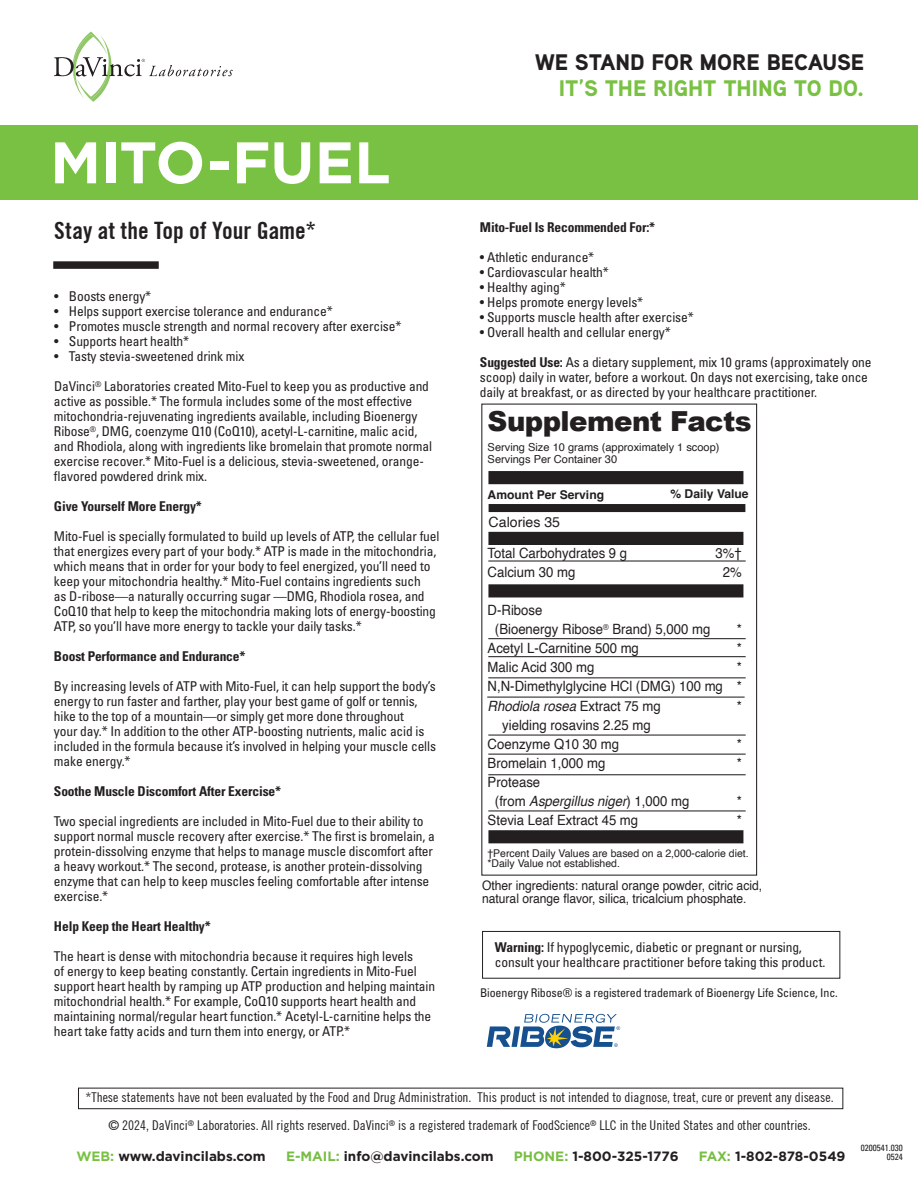
<style>
.page{position:relative;width:918px;height:1188px;background:#fff}
.page>*{position:absolute;margin:0;border:0;box-sizing:border-box;transform-origin:0 0}
.t1{font:700 58.5px "Gotham";letter-spacing:-.005em;color:#fff}
.t2{font:900 27.6px "Arial";letter-spacing:-.02em;color:#231f20}
.t3{font:700 condensed 24px "Trade Gothic No.20";color:#231f20}
.t4{font:900 22.5px "Aaux Next";color:#79c142}
.t5{font:900 22.5px "Aaux Next";color:#231f20}
.t6{font:14.1px/19px "Helvetica";color:#231f20;scale:.93 1}
.t7{font:14.1px "Helvetica";color:#231f20}
.t8{font:condensed 13.5px/15px "Univers LT Std";letter-spacing:-.01em;color:#231f20}
.t9{font:condensed 13.5px/28.3px "Trade Gothic No.18";color:#231f20;text-align:center}
.t10{font:700 condensed 13.5px "Univers LT Std";letter-spacing:-.01em;color:#231f20}
.t11{font:700 13.5px "Gotham";color:#231f20}
.t12{font:13.2px/13.2px "Helvetica";color:#231f20;scale:.92 1}
.t13{font:700 12.15px "Helvetica";color:#231f20}
.t14{font:condensed 12px "Univers LT Std";letter-spacing:-.01em;color:#231f20}
.t15{font:11.1px/12.8px "Helvetica";color:#231f20}
.t16{font:10.65px/10.6px "Helvetica";color:#231f20}
.t17{font:condensed 9px/9px "Univers LT Std";color:#231f20;text-align:right}
.s1{font-weight:700}
.s2{font-style:italic}
.s3{color:#79c142}
.s4{color:#77bd42}
</style>
<div class="page">
<div style="left:0;top:125px;width:918px;height:75px;background:#79c142"></div>
<div style="left:78px;top:1088px;width:765px;height:21px;border:1px solid #231f20"></div>
<div style="left:482px;top:931px;width:358px;height:48px;border:1px solid #231f20"></div>
<svg style="left:54px;top:32px;width:179px;height:70px"></svg>
<div style="left:53px;top:261px;width:106px;height:8px;background:#231f20"></div>
<div style="left:481px;top:404px;width:276px;height:472px;border:1px solid #231f20"></div>
<div style="left:495px;top:471px;width:242px;height:13px;background:#231f20"></div>
<div style="left:495px;top:532px;width:242px;height:13px;background:#231f20"></div>
<div style="left:493px;top:504px;width:248px;height:8px;background:#231f20"></div>
<hr style="left:488px;top:560px;width:258px;height:2px;background:#231f20">
<hr style="left:488px;top:735px;width:258px;height:1px;background:#231f20">
<hr style="left:487px;top:697px;width:258px;height:1px;background:#231f20">
<hr style="left:488px;top:638px;width:258px;height:1px;background:#231f20">
<hr style="left:488px;top:656px;width:258px;height:1px;background:#231f20">
<hr style="left:488px;top:677px;width:258px;height:1px;background:#231f20">
<hr style="left:488px;top:754px;width:258px;height:1px;background:#231f20">
<hr style="left:488px;top:810px;width:258px;height:1px;background:#231f20">
<hr style="left:488px;top:774px;width:258px;height:1px;background:#231f20">
<div style="left:495px;top:584px;width:242px;height:13px;background:#231f20"></div>
<div style="left:495px;top:830px;width:242px;height:13px;background:#231f20"></div>
<svg style="left:487px;top:1014px;width:133px;height:34px"></svg>
<h1 class="t1" style="left:50px;top:124px;width:342px">MITO-FUEL</h1>
<h3 class="t3" style="left:54px;top:216px;width:264px">Stay at the Top of Your Game*</h3>
<p class="t8" style="left:54px;top:289px;width:99px">• Boosts energy*</p>
<p class="t8" style="left:54px;top:304px;width:280px">• Helps support exercise tolerance and endurance*</p>
<p class="t8" style="left:54px;top:319px;width:349px">• Promotes muscle strength and normal recovery after exercise*</p>
<p class="t8" style="left:54px;top:334px;width:137px">• Supports heart health*</p>
<p class="t8" style="left:54px;top:349px;width:192px">• Tasty stevia-sweetened drink mix</p>
<p class="t8" style="left:54px;top:379px;width:380px">DaVinci<sup>®</sup> Laboratories created Mito-Fuel to keep you as productive and active as possible.* The formula includes some of the most effective mitochondria-rejuvenating ingredients available, including Bioenergy Ribose<sup>®</sup>, DMG, coenzyme Q10 (CoQ10), acetyl-L-carnitine, malic acid, and Rhodiola, along with ingredients like bromelain that promote normal exercise recover.* Mito-Fuel is a delicious, stevia-sweetened, orange&shy;flavored powdered drink mix.</p>
<p class="t10" style="left:54px;top:498px;width:149px">Give Yourself More Energy*</p>
<p class="t8" style="left:54px;top:529px;width:387px">Mito-Fuel is specially formulated to build up levels of ATP, the cellular fuel that energizes every part of your body.* ATP is made in the mitochondria, which means that in order for your body to feel energized, you’ll need to keep your mitochondria healthy.* Mito-Fuel contains ingredients such<br>as D-ribose—a naturally occurring sugar —DMG, Rhodiola rosea, and CoQ10 that help to keep the mitochondria making lots of energy-boosting ATP, so you’ll have more energy to tackle your daily tasks.*</p>
<p class="t10" style="left:54px;top:648px;width:193px">Boost Performance and Endurance*</p>
<p class="t8" style="left:54px;top:679px;width:384px">By increasing levels of ATP with Mito-Fuel, it can help support the body’s energy to run faster and farther, play your best game of golf or tennis, hike to the top of a mountain—or simply get more done throughout<br>your day.* In addition to the other ATP-boosting nutrients, malic acid is included in the formula because it’s involved in helping your muscle cells make energy.*</p>
<p class="t10" style="left:54px;top:783px;width:229px">Soothe Muscle Discomfort After Exercise*</p>
<p class="t8" style="left:54px;top:814px;width:383px">Two special ingredients are included in Mito-Fuel due to their ability to support normal muscle recovery after exercise.* The first is bromelain, a protein-dissolving enzyme that helps to manage muscle discomfort after a heavy workout.* The second, protease, is another protein-dissolving enzyme that can help to keep muscles feeling comfortable after intense exercise.*</p>
<p class="t10" style="left:54px;top:918px;width:158px">Help Keep the Heart Healthy*</p>
<p class="t8" style="left:54px;top:949px;width:383px">The heart is dense with mitochondria because it requires high levels<br>of energy to keep beating constantly. Certain ingredients in Mito-Fuel support heart health by ramping up ATP production and helping maintain mitochondrial health.* For example, CoQ10 supports heart health and maintaining normal/regular heart function.* Acetyl-L-carnitine helps the heart take fatty acids and turn them into energy, or ATP.*</p>
<h3 class="t5" style="left:535px;top:46px;width:331px">WE STAND FOR MORE BECAUSE</h3>
<h3 class="t4" style="left:559px;top:72px;width:307px">IT’S THE RIGHT THING TO DO.</h3>
<p class="t10" style="left:480px;top:218px;width:177px">Mito-Fuel Is Recommended For:*</p>
<p class="t8" style="left:480px;top:249px;width:116px">• Athletic endurance*</p>
<p class="t8" style="left:480px;top:264px;width:130px">• Cardiovascular health*</p>
<p class="t8" style="left:480px;top:279px;width:87px">• Healthy aging*</p>
<p class="t8" style="left:480px;top:294px;width:165px">• Helps promote energy levels*</p>
<p class="t8" style="left:480px;top:309px;width:215px">• Supports muscle health after exercise*</p>
<p class="t8" style="left:480px;top:324px;width:192px">• Overall health and cellular energy*</p>
<p class="t8" style="left:480px;top:354px;width:393px"><span class="s1">Suggested Use:</span> As a dietary supplement, mix 10 grams (approximately one scoop) daily in water, before a workout. On days not exercising, take once daily at breakfast, or as directed by your healthcare practitioner.</p>
<h2 class="t2" style="left:488px;top:401px;width:266px">Supplement Facts</h2>
<p class="t15" style="left:488px;top:441px;width:233px">Serving Size 10 grams (approximately 1 scoop)<br>Servings Per Container 30</p>
<p class="t13" style="left:488px;top:487px;width:118px">Amount Per Serving</p>
<p class="t13" style="left:671px;top:487px;width:80px">% Daily Value</p>
<p class="t7" style="left:489px;top:511px;width:73px">Calories 35</p>
<p class="t6" style="left:488px;top:544px;width:152px">Total Carbohydrates 9 g</p>
<p class="t6" style="left:716px;top:544px;width:30px">3%†</p>
<p class="t6" style="left:488px;top:563px;width:96px">Calcium 30 mg</p>
<p class="t6" style="left:723px;top:563px;width:22px">2%</p>
<p class="t6" style="left:495px;top:601px;width:233px;text-indent:-7px">D-Ribose<br>(Bioenergy Ribose<sup>®</sup> Brand) 5,000 mg</p>
<p class="t6" style="left:737px;top:620px;width:7px">*</p>
<p class="t6" style="left:488px;top:639px;width:164px">Acetyl L-Carnitine 500 mg</p>
<p class="t6" style="left:737px;top:639px;width:7px">*</p>
<p class="t6" style="left:488px;top:658px;width:116px">Malic Acid 300 mg</p>
<p class="t6" style="left:488px;top:658px;width:275px;text-align:justify;text-indent:249px">* N,N-Dimethylglycine HCl (DMG) 100 mg * <span class="s2">Rhodiola rosea</span> Extract 75 mg</p>
<p class="t6" style="left:737px;top:696px;width:7px">*</p>
<p class="t6" style="left:488px;top:716px;width:177px;text-indent:15px">yielding rosavins 2.25 mg<br>Coenzyme Q10 30 mg</p>
<p class="t6" style="left:737px;top:735px;width:7px">*</p>
<p class="t6" style="left:488px;top:754px;width:128px">Bromelain 1,000 mg</p>
<p class="t6" style="left:737px;top:754px;width:7px">*</p>
<p class="t6" style="left:495px;top:773px;width:211px;text-indent:-7px">Protease<br>(from <span class="s2">Aspergillus niger</span>) 1,000 mg</p>
<p class="t6" style="left:737px;top:792px;width:7px">*</p>
<p class="t6" style="left:488px;top:811px;width:163px">Stevia Leaf Extract 45 mg</p>
<p class="t6" style="left:737px;top:811px;width:7px">*</p>
<p class="t16" style="left:487px;top:848px;width:263px">†Percent Daily Values are based on a 2,000-calorie diet. *Daily Value not established.</p>
<p class="t12" style="left:482px;top:879px;width:306px">Other ingredients: natural orange powder, citric acid, natural orange flavor, silica, tricalcium phosphate.</p>
<p class="t8" style="left:495px;top:939px;width:332px"><span class="s1">Warning:</span> If hypoglycemic, diabetic or pregnant or nursing, consult your healthcare practitioner before taking this product.</p>
<p class="t14" style="left:480px;top:985px;width:359px">Bioenergy Ribose® is a registered trademark of Bioenergy Life Science, Inc.</p>
<p class="t9" style="left:86px;top:1083px;width:750px">*These statements have not been evaluated by the Food and Drug Administration. This product is not intended to diagnose, treat, cure or prevent any disease. © 2024, DaVinci<sup>®</sup> Laboratories. All rights reserved. DaVinci<sup>®</sup> is a registered trademark of FoodScience<sup>®</sup> LLC in the United States and other countries.</p>
<p class="t11" style="left:76px;top:1147px;width:191px"><span class="s3">WEB:</span> www.davincilabs.com</p>
<p class="t11" style="left:286px;top:1147px;width:209px"><span class="s4">E-MAIL:</span> info@davincilabs.com</p>
<p class="t11" style="left:514px;top:1147px;width:166px"><span class="s4">PHONE:</span> 1-800-325-1776</p>
<p class="t11" style="left:699px;top:1147px;width:148px"><span class="s4">FAX:</span> 1-802-878-0549</p>
<p class="t17" style="left:861px;top:1144px;width:43px">0200541.030<br>0524</p>
</div>
